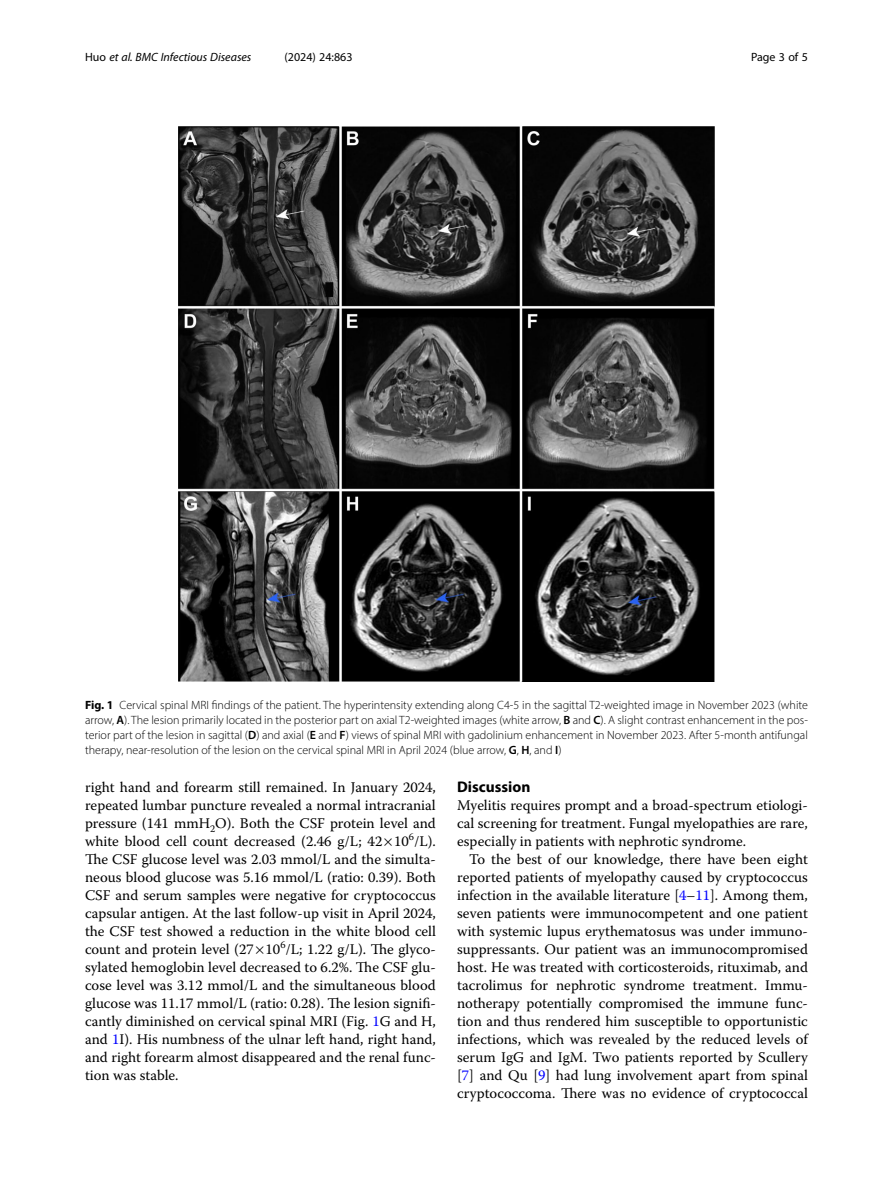
<style>
.page{position:relative;width:893px;height:1191px;background:#fff}
.page>*{position:absolute;margin:0;border:0;box-sizing:border-box;transform-origin:0 0}
.Head_1{font:700 15.45px "Myriad Pro";color:#000}
.Body_Text_Indent{font:14.7px/18px "Warnock Pro";color:#000;text-align:justify}
.Body_Text{font:14.7px/18px "Warnock Pro";color:#000;text-align:justify}
.Figure_Caption{font:300 12px/15px "Myriad Pro";color:#000;text-align:justify}
.t1{font:italic 12px "Myriad Pro";color:#000}
.t2{font:12px "Myriad Pro";color:#000}
.s1{font-style:normal}
.s2{font-weight:700}
.s3{font-weight:600}
.s4{color:#00f}
</style>
<div class="page">
<img style="left:178px;top:126px;width:536px;height:555px">
<p class="t1" style="left:85px;top:50px;width:168px"><span class="s1">Huo</span> et al. BMC Infectious Diseases</p>
<p class="t2" style="left:284px;top:50px;width:70px">(2024) 24:863</p>
<p class="t2" style="left:751px;top:50px;width:58px">Page 3 of 5</p>
<p class="Figure_Caption" style="left:85px;top:697px;width:724px"><span class="s2">Fig. 1</span> Cervical spinal MRI findings of the patient. The hyperintensity extending along C4-5 in the sagittal T2-weighted image in November 2023 (white arrow, <span class="s3">A</span>). The lesion primarily located in the posterior part on axial T2-weighted images (white arrow, <span class="s3">B</span> and <span class="s3">C</span>). A slight contrast enhancement in the pos&shy;terior part of the lesion in sagittal (<span class="s3">D</span>) and axial (<span class="s3">E</span> and <span class="s3">F</span>) views of spinal MRI with gadolinium enhancement in November 2023. After 5-month antifungal therapy, near-resolution of the lesion on the cervical spinal MRI in April 2024 (blue arrow, <span class="s3">G</span>, <span class="s3">H</span>, and <span class="s3">I</span>)</p>
<p class="Body_Text_Indent" style="left:85px;top:778px;width:352px">right hand and forearm still remained. In January 2024, repeated lumbar puncture revealed a normal intracranial pressure (141 mmH<sub>2</sub>O). Both the CSF protein level and white blood cell count decreased (2.46 g/L; 42 10<sup>6</sup>/L).<br>The CSF glucose level was 2.03 mmol/L and the simulta&shy;neous blood glucose was 5.16 mmol/L (ratio: 0.39). Both CSF and serum samples were negative for cryptococcus capsular antigen. At the last follow-up visit in April 2024, the CSF test showed a reduction in the white blood cell count and protein level (27 10<sup>6</sup>/L; 1.22 g/L). The glyco&shy;sylated hemoglobin level decreased to 6.2%. The CSF glu&shy;cose level was 3.12 mmol/L and the simultaneous blood glucose was 11.17 mmol/L (ratio: 0.28). The lesion signifi&shy;cantly diminished on cervical spinal MRI (Fig. <span class="s4">1</span>G and H, and <span class="s4">1</span>I). His numbness of the ulnar left hand, right hand, and right forearm almost disappeared and the renal func&shy;tion was stable.</p>
<p class="Head_1" style="left:457px;top:777px;width:75px">Discussion</p>
<p class="Body_Text" style="left:457px;top:796px;width:352px">Myelitis requires prompt and a broad-spectrum etiologi&shy;cal screening for treatment. Fungal myelopathies are rare, especially in patients with nephrotic syndrome.</p>
<p class="Body_Text_Indent" style="left:457px;top:850px;width:352px;text-indent:12px">To the best of our knowledge, there have been eight reported patients of myelopathy caused by cryptococcus infection in the available literature [<span class="s4">4</span>–<span class="s4">11</span>]. Among them, seven patients were immunocompetent and one patient with systemic lupus erythematosus was under immuno&shy;suppressants. Our patient was an immunocompromised host. He was treated with corticosteroids, rituximab, and tacrolimus for nephrotic syndrome treatment. Immu&shy;notherapy potentially compromised the immune func&shy;tion and thus rendered him susceptible to opportunistic infections, which was revealed by the reduced levels of serum IgG and IgM. Two patients reported by Scullery [<span class="s4">7</span>] and Qu [<span class="s4">9</span>] had lung involvement apart from spinal cryptococcoma. There was no evidence of cryptococcal</p>
</div>
